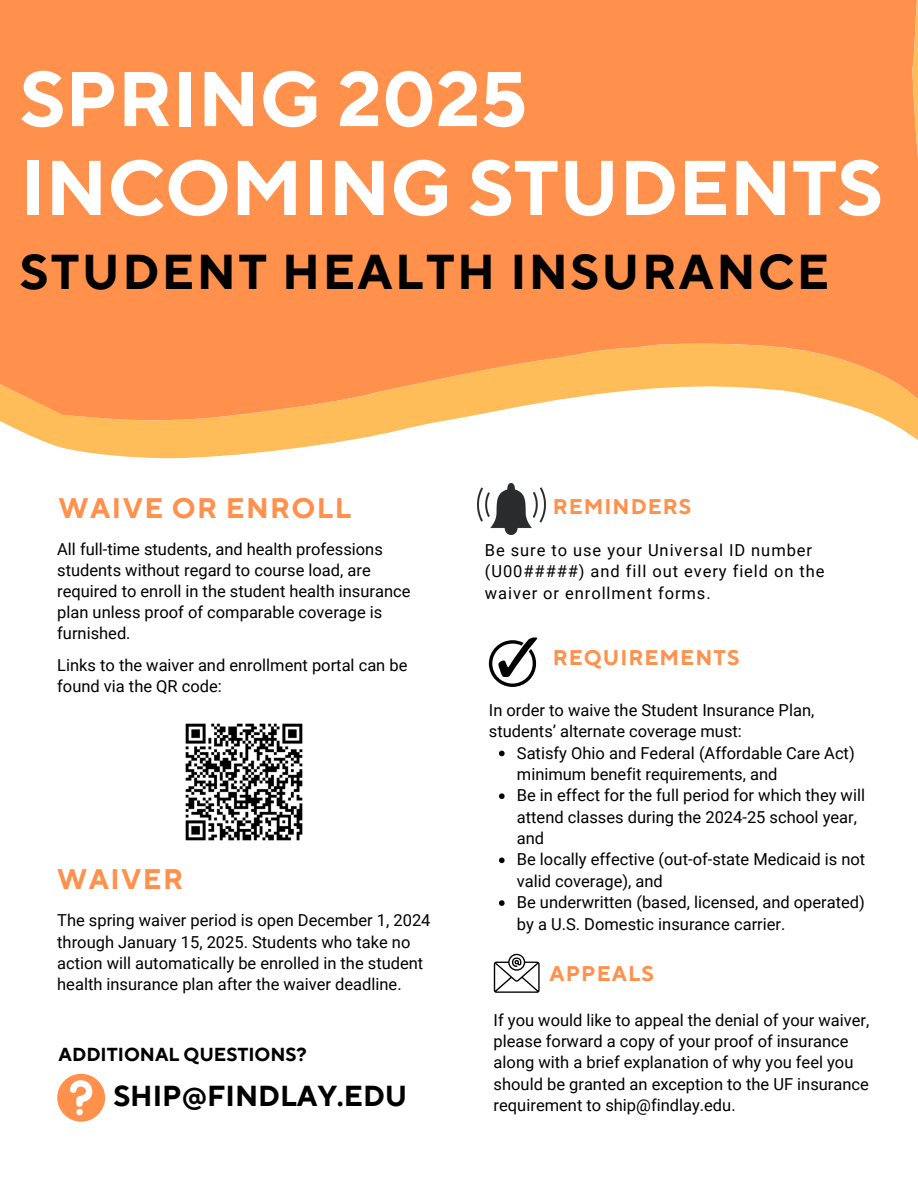
<style>
.page{position:relative;width:918px;height:1188px;background:#fff}
.page>*{position:absolute;margin:0;border:0;box-sizing:border-box;transform-origin:0 0}
.t1{font:700 77.25px/88.8px "TT Norms Pro";color:#fff}
.t2{font:700 48.75px "TT Norms Pro";letter-spacing:.05em;color:#000}
.t3{font:700 28.8px "TT Norms Pro";color:#000}
.t4{font:700 28.2px "TT Norms Pro";letter-spacing:.05em;color:#ff914d}
.t5{font:700 21.15px "TT Norms Pro";letter-spacing:.05em;color:#ff914d}
.t6{font:700 18.75px "TT Norms Pro";color:#000}
.t7{font:16.5px/21.3px "Roboto";color:#000}
.t8{font:16.5px/21.3px "Roboto";letter-spacing:.055em;color:#000}
</style>
<div class="page">
<svg style="left:40px;top:440px;width:310px;height:19px;fill:#ffbd59"></svg>
<svg style="left:0;top:0;width:918px;height:440px;fill:#ff914d"></svg>
<div style="left:57px;top:1074px;width:48px;height:48px;background:#ff914d;border-radius:50%"></div>
<svg style="left:70px;top:1080px;width:22px;height:35px"></svg>
<img style="left:477px;top:483px;width:69px;height:51px">
<svg style="left:489px;top:637px;width:48px;height:50px"></svg>
<img style="left:185px;top:723px;width:118px;height:118px">
<svg style="left:494px;top:953px;width:46px;height:40px"></svg>
<svg style="left:499px;top:751px;width:6px;height:5px"></svg>
<svg style="left:499px;top:793px;width:6px;height:6px"></svg>
<svg style="left:499px;top:858px;width:6px;height:5px"></svg>
<svg style="left:499px;top:900px;width:6px;height:6px"></svg>
<h3 class="t1" style="left:20px;top:58px;width:864px">SPRING 2025<br>INCOMING STUDENTS</h3>
<p class="t2" style="left:20px;top:243px;width:811px">STUDENT HEALTH INSURANCE</p>
<p class="t4" style="left:59px;top:492px;width:294px">WAIVE OR ENROLL</p>
<h4 class="t7" style="left:57px;top:539px;width:355px">All full-time students, and health professions students without regard to course load, are required to enroll in the student health insurance plan unless proof of comparable coverage is furnished.</h4>
<p class="t7" style="left:57px;top:655px;width:352px">Links to the waiver and enrollment portal can be found via the QR code:</p>
<p class="t4" style="left:57px;top:862px;width:127px">WAIVER</p>
<p class="t7" style="left:57px;top:910px;width:375px">The spring waiver period is open December 1, 2024 through January 15, 2025. Students who take no action will automatically be enrolled in the student health insurance plan after the waiver deadline.</p>
<h1 class="t6" style="left:59px;top:1044px;width:250px">ADDITIONAL QUESTIONS?</h1>
<p class="t3" style="left:113px;top:1079px;width:295px">SHIP@FINDLAY.EDU</p>
<p class="t5" style="left:553px;top:494px;width:140px">REMINDERS</p>
<p class="t8" style="left:485px;top:540px;width:341px">Be sure to use your Universal ID number (U00#####) and fill out every field on the waiver or enrollment forms.</p>
<h3 class="t5" style="left:553px;top:645px;width:188px">REQUIREMENTS</h3>
<p class="t7" style="left:489px;top:699px;width:327px">In order to waive the Student Insurance Plan, students’ alternate coverage must:</p>
<h4 class="t7" style="left:517px;top:742px;width:339px">Satisfy Ohio and Federal (Affordable Care Act) minimum benefit requirements, and</h4>
<p class="t7" style="left:517px;top:785px;width:350px">Be in effect for the full period for which they will attend classes during the 2024-25 school year, and</p>
<p class="t7" style="left:517px;top:849px;width:350px">Be locally effective (out-of-state Medicaid is not valid coverage), and</p>
<p class="t7" style="left:517px;top:892px;width:350px">Be underwritten (based, licensed, and operated) by a U.S. Domestic insurance carrier.</p>
<h5 class="t5" style="left:550px;top:961px;width:106px">APPEALS</h5>
<p class="t7" style="left:494px;top:1009px;width:377px">If you would like to appeal the denial of your waiver, please forward a copy of your proof of insurance along with a brief explanation of why you feel you should be granted an exception to the UF insurance requirement to ship@findlay.edu.</p>
</div>
